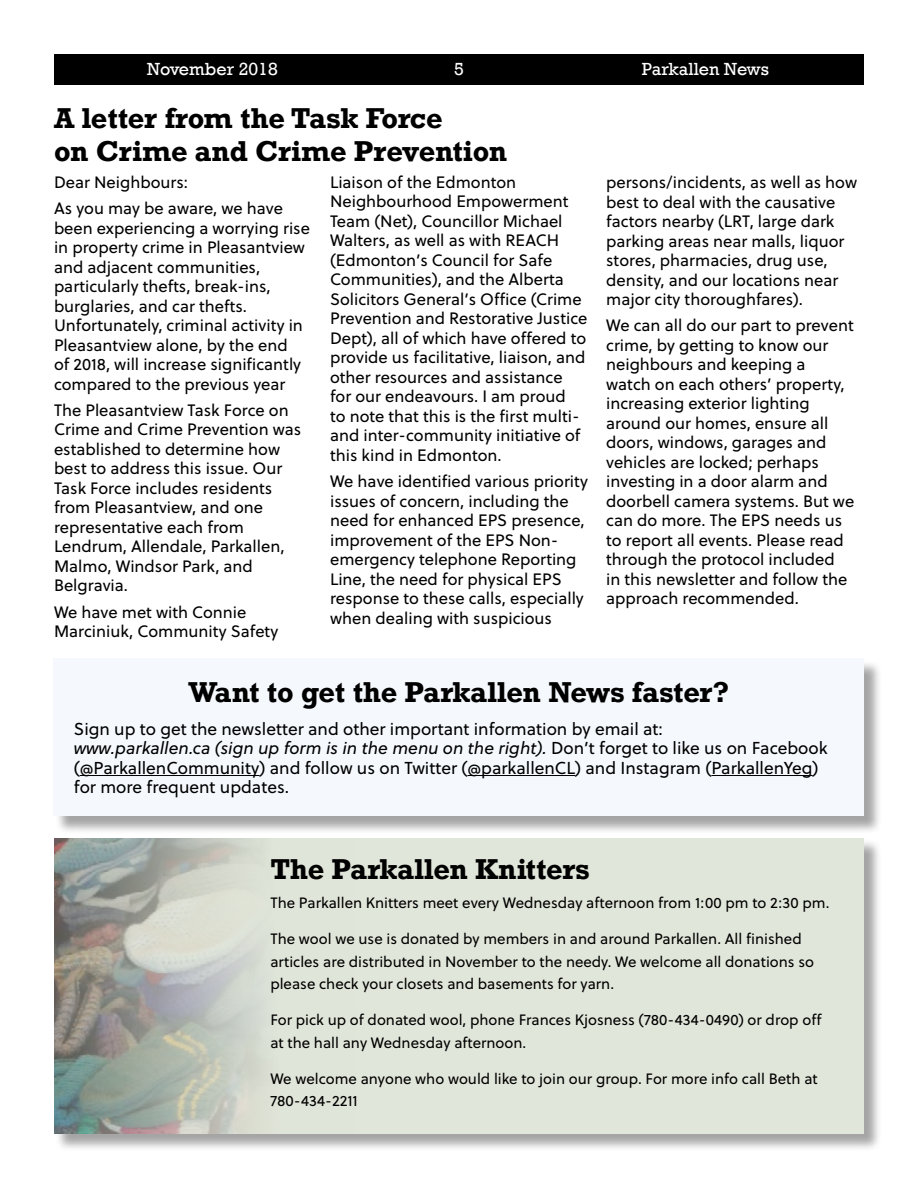
<style>
.page{position:relative;width:918px;height:1188px;background:#fff}
.page>*{position:absolute;margin:0;border:0;box-sizing:border-box;transform-origin:0 0}
.t1{font:700 27px/32.4px "Rockwell";letter-spacing:-.01em;color:#000}
.t2{font:18px "Rockwell";color:#fff}
.t3{font:17.25px/19.5px "Soleil";color:#000}
.t4{font:16.5px/19.5px "Soleil";color:#000}
.t5{font:15px/22.5px "Soleil";color:#000}
.s1{font-style:italic}
</style>
<div class="page">
<div style="left:54px;top:54px;width:810px;height:31px;background:#000"></div>
<div style="left:56px;top:839px;width:826px;height:313px;background:#000;opacity:.36"></div>
<div style="left:54px;top:838px;width:810px;height:296px;background:#e1e6da"></div>
<img style="left:54px;top:838px;width:211px;height:296px">
<div style="left:55px;top:660px;width:828px;height:174px;background:#000;opacity:.36"></div>
<div style="left:54px;top:659px;width:810px;height:157px;background:#f5f9fd"></div>
<hr style="left:80px;top:775px;width:180px;height:1px;background:#000">
<hr style="left:467px;top:775px;width:108px;height:1px;background:#000">
<hr style="left:711px;top:775px;width:102px;height:1px;background:#000">
<p class="t2" style="left:147px;top:59px;width:132px">November 2018</p>
<p class="t2" style="left:454px;top:59px;width:11px">5</p>
<p class="t2" style="left:642px;top:59px;width:129px">Parkallen News</p>
<h1 class="t1" style="left:54px;top:102px;width:455px">A letter from the Task Force<br>on Crime and Crime Prevention</h1>
<p class="t4" style="left:54px;top:169px;width:231px;line-height:26.2px">Dear Neighbours:<br>As you may be aware, we have</p>
<p class="t4" style="left:54px;top:218px;width:257px">been experiencing a worrying rise in property crime in Pleasantview and adjacent communities, particularly thefts, break-ins, burglaries, and car thefts.<br>Unfortunately, criminal activity in<br>Pleasantview alone, by the end<br>of 2018, will increase significantly compared to the previous year</p>
<p class="t4" style="left:54px;top:400px;width:249px">The Pleasantview Task Force on<br>Crime and Crime Prevention was established to determine how best to address this issue. Our<br>Task Force includes residents from Pleasantview, and one representative each from<br>Lendrum, Allendale, Parkallen,<br>Malmo, Windsor Park, and<br>Belgravia.</p>
<p class="t4" style="left:54px;top:602px;width:226px">We have met with Connie<br>Marciniuk, Community Safety</p>
<p class="t4" style="left:330px;top:172px;width:259px">Liaison of the Edmonton<br>Neighbourhood Empowerment<br>Team (Net), Councillor Michael<br>Walters, as well as with REACH (Edmonton’s Council for Safe<br>Communities), and the Alberta<br>Solicitors General’s Office (Crime<br>Prevention and Restorative Justice<br>Dept), all of which have offered to provide us facilitative, liaison, and other resources and assistance for our endeavours. I am proud<br>to note that this is the first multi&shy;and inter-community initiative of this kind in Edmonton.</p>
<p class="t4" style="left:330px;top:471px;width:259px">We have identified various priority issues of concern, including the need for enhanced EPS presence, improvement of the EPS Non&shy;emergency telephone Reporting<br>Line, the need for physical EPS response to these calls, especially when dealing with suspicious</p>
<p class="t4" style="left:606px;top:172px;width:253px">persons/incidents, as well as how best to deal with the causative factors nearby (LRT, large dark parking areas near malls, liquor stores, pharmacies, drug use, density, and our locations near major city thoroughfares).</p>
<p class="t4" style="left:606px;top:315px;width:250px">We can all do our part to prevent crime, by getting to know our neighbours and keeping a watch on each others’ property, increasing exterior lighting around our homes, ensure all doors, windows, garages and vehicles are locked; perhaps investing in a door alarm and doorbell camera systems. But we can do more. The EPS needs us to report all events. Please read through the protocol included<br>in this newsletter and follow the approach recommended.</p>
<h1 class="t1" style="left:189px;top:675px;width:542px">Want to get the Parkallen News faster?</h1>
<p class="t3" style="left:74px;top:719px;width:755px">Sign up to get the newsletter and other important information by email at:<br><span class="s1">www.parkallen.ca (sign up form is in the menu on the right).</span> Don’t forget to like us on Facebook (@ParkallenCommunity) and follow us on Twitter (@parkallenCL) and Instagram (ParkallenYeg) for more frequent updates.</p>
<h1 class="t1" style="left:270px;top:853px;width:321px">The Parkallen Knitters</h1>
<p class="t5" style="left:270px;top:891px;width:561px">The Parkallen Knitters meet every Wednesday afternoon from 1:00 pm to 2:30 pm.</p>
<p class="t5" style="left:270px;top:927px;width:545px">The wool we use is donated by members in and around Parkallen. All finished articles are distributed in November to the needy. We welcome all donations so please check your closets and basements for yarn.</p>
<p class="t5" style="left:270px;top:1008px;width:553px">For pick up of donated wool, phone Frances Kjosness (780-434-0490) or drop off at the hall any Wednesday afternoon.</p>
<p class="t5" style="left:270px;top:1067px;width:549px">We welcome anyone who would like to join our group. For more info call Beth at<br>780-434-2211</p>
</div>
